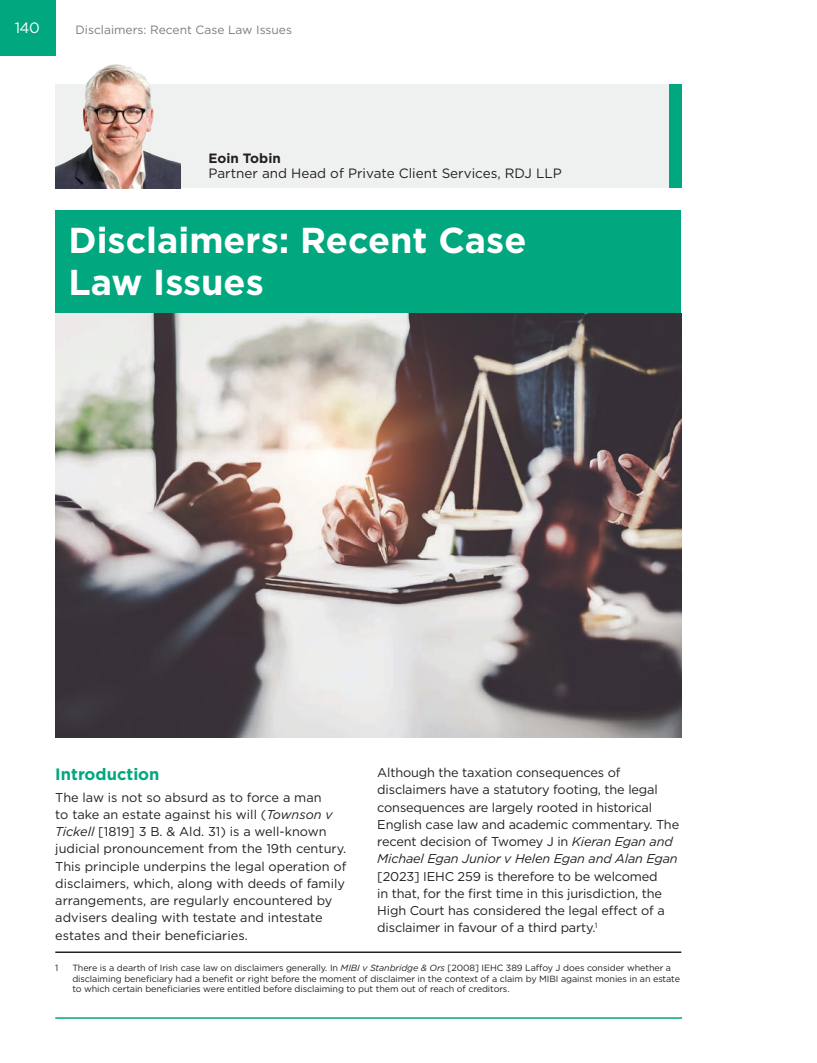
<style>
.page{position:relative;width:817px;height:1063px;background:#fff}
.page>*{position:absolute;margin:0;border:0;box-sizing:border-box;transform-origin:0 0}
.H1_Article{font:700 36px/42px "Gotham";color:#fff}
.t1{font:700 16.5px "Gotham";color:#00a77f}
.t2{font:15px "Gotham";color:#fff}
.Author_aff{font:13.5px "Gotham";color:#231f20}
.Author_Name{font:700 13.5px "Gotham";color:#231f20}
.TXT{font:12.75px/17.2px "Gotham";letter-spacing:-.015em;color:#231f20}
.t3{font:12px "Gotham";color:#787d83}
.FN{font:9px/10.5px "Gotham";letter-spacing:-.01em;color:#231f20}
.s1{font-style:italic}
</style>
<div class="page">
<div style="left:0;top:0;width:55px;height:55px;background:#00a77f"></div>
<hr style="left:55px;top:1018px;width:627px;height:1px;background:#00a77f">
<div style="left:55px;top:84px;width:626px;height:104px;background:#eff1f0"></div>
<div style="left:669px;top:84px;width:12px;height:104px;background:#00a77f"></div>
<div style="left:55px;top:211px;width:626px;height:102px;background:#00a77f"></div>
<hr style="left:55px;top:951px;width:626px;height:2px;background:#231f20">
<img style="left:55px;top:313px;width:626px;height:425px">
<img style="left:55px;top:65px;width:126px;height:123px">
<p class="t2" style="left:15px;top:18px;width:26px">140</p>
<p class="t3" style="left:76px;top:22px;width:218px">Disclaimers: Recent Case Law Issues</p>
<p class="Author_Name" style="left:208px;top:150px;width:74px">Eoin Tobin</p>
<p class="Author_aff" style="left:208px;top:165px;width:355px">Partner and Head of Private Client Services, RDJ LLP</p>
<p class="H1_Article" style="left:69px;top:219px;width:459px">Disclaimers: Recent Case<br>Law Issues</p>
<p class="TXT" style="left:377px;top:764px;width:303px">Although the taxation consequences of disclaimers have a statutory footing, the legal consequences are largely rooted in historical English case law and academic commentary. The recent decision of Twomey J in <span class="s1">Kieran Egan and Michael Egan Junior v Helen Egan and Alan Egan </span>[2023] IEHC 259 is therefore to be welcomed<br>in that, for the first time in this jurisdiction, the High Court has considered the legal effect of a disclaimer in favour of a third party.<sup>1</sup></p>
<h1 class="t1" style="left:55px;top:763px;width:106px">Introduction</h1>
<p class="TXT" style="left:55px;top:788px;width:292px">The law is not so absurd as to force a man<br>to take an estate against his will (<span class="s1">Townson v Tickell</span> [1819] 3 B. &amp; Ald. 31) is a well-known judicial pronouncement from the 19th century.<br>This principle underpins the legal operation of disclaimers, which, along with deeds of family arrangements, are regularly encountered by advisers dealing with testate and intestate estates and their beneficiaries.</p>
<p class="FN" style="left:55px;top:962px;width:5px">1</p>
<p class="FN" style="left:72px;top:962px;width:609px">There is a dearth of Irish case law on disclaimers generally. In <span class="s1">MIBI v Stanbridge &amp; Ors</span> [2008] IEHC 389 Laffoy J does consider whether a disclaiming beneficiary had a benefit or right before the moment of disclaimer in the context of a claim by MIBI against monies in an estate to which certain beneficiaries were entitled before disclaiming to put them out of reach of creditors.</p>
</div>
